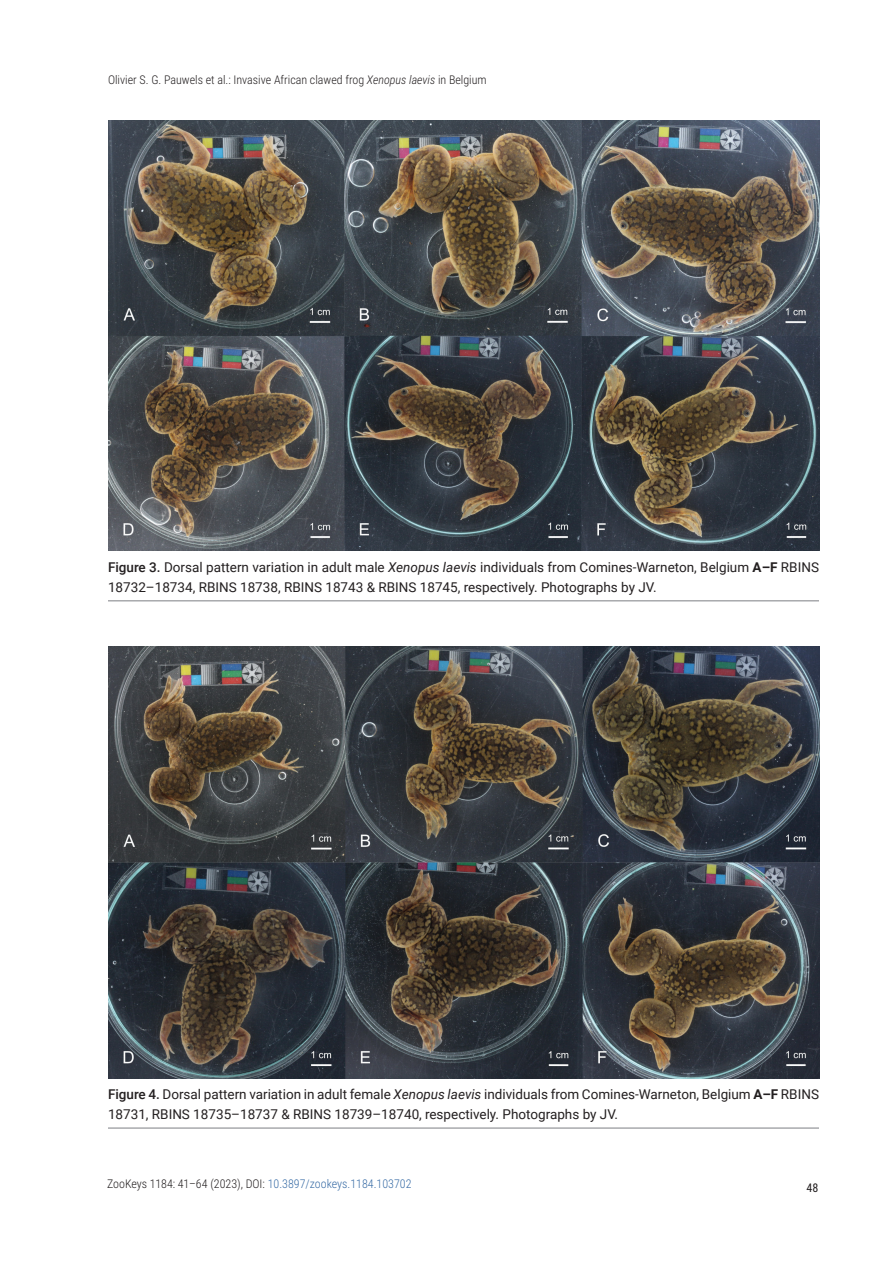
<style>
.page{position:relative;width:893px;height:1263px;background:#fff}
.page>*{position:absolute;margin:0;border:0;box-sizing:border-box;transform-origin:0 0}
.t1{font:13.5px/19.8px "Roboto";color:#231f20}
.t2{font:300 12px "Roboto Condensed";color:#231f20}
.t3{font:12px "Roboto Condensed";color:#231f20}
.s1{font-style:italic}
.s2{font-weight:500}
.s3{font-weight:700}
.s4{color:#376ba5}
</style>
<div class="page">
<hr style="left:108px;top:600px;width:711px;height:1px;background:#a8a9ad">
<img style="left:108px;top:121px;width:711px;height:430px">
<hr style="left:108px;top:1127px;width:711px;height:2px;background:#a8a9ad">
<img style="left:108px;top:647px;width:711px;height:431px">
<p class="t2" style="left:108px;top:71px;width:380px">Olivier S. G. Pauwels et al.: Invasive African clawed frog <span class="s1">Xenopus laevis</span> in Belgium</p>
<p class="t1" style="left:108px;top:556px;width:712px"><span class="s2">Figure 3.</span> Dorsal pattern variation in adult male <span class="s1">Xenopus laevis</span> individuals from Comines-Warneton, Belgium <span class="s3">A–F</span> RBINS<br>18732–18734, RBINS 18738, RBINS 18743 &amp; RBINS 18745, respectively. Photographs by JV.</p>
<p class="t1" style="left:108px;top:1084px;width:712px"><span class="s2">Figure 4.</span> Dorsal pattern variation in adult female <span class="s1">Xenopus laevis</span> individuals from Comines-Warneton, Belgium <span class="s3">A–F</span> RBINS<br>18731, RBINS 18735–18737 &amp; RBINS 18739–18740, respectively. Photographs by JV.</p>
<p class="t2" style="left:107px;top:1175px;width:306px">ZooKeys 1184: 41–64 (2023), DOI: <span class="s4">10.3897/zookeys.1184.103702</span></p>
<p class="t3" style="left:806px;top:1179px;width:13px">48</p>
</div>
